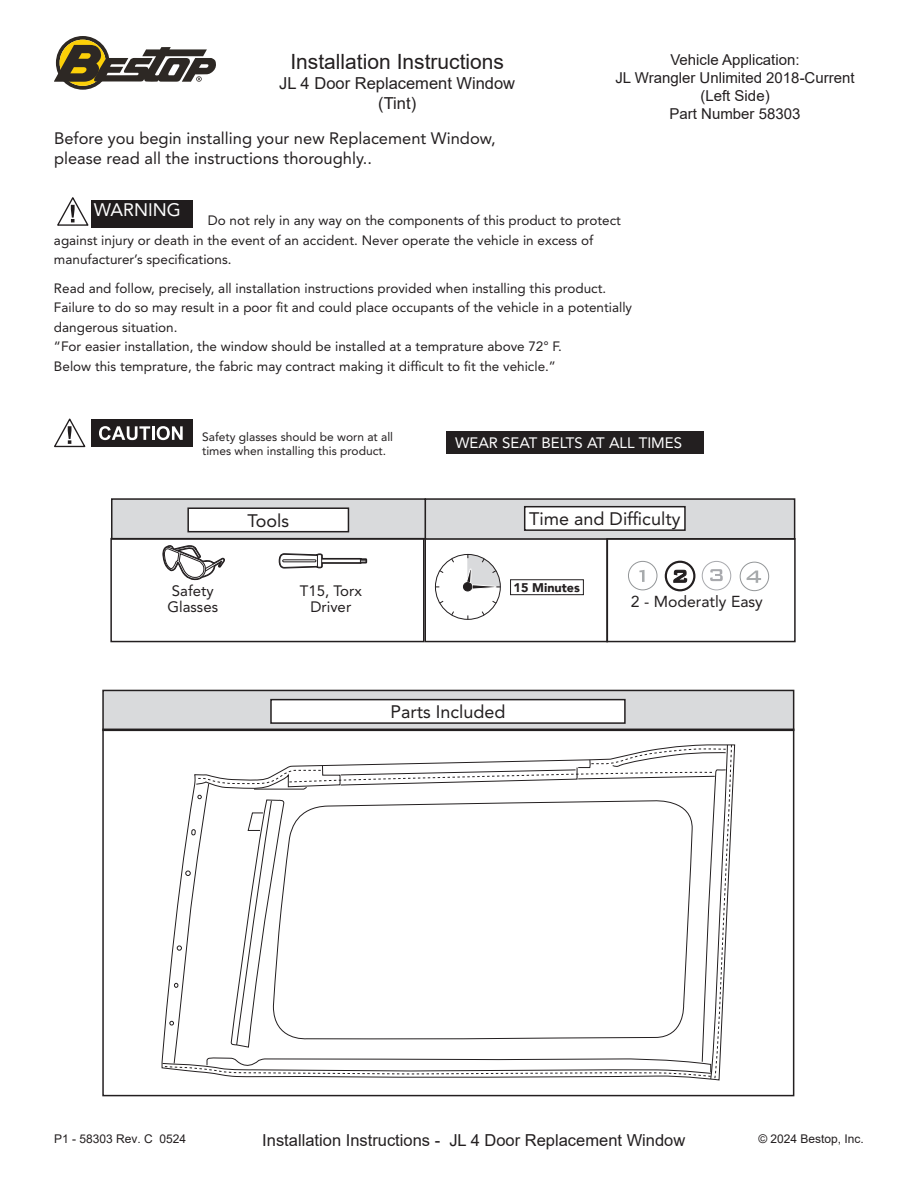
<style>
.page{position:relative;width:918px;height:1188px;background:#fff}
.page>*{position:absolute;margin:0;border:0;box-sizing:border-box;transform-origin:0 0}
.t1{font:21px "Arial";color:#231f20}
.t2{font:18px "Avenir LT Std";color:#231f20}
.t3{font:18px "Avenir LT Std";color:#fff}
.t4{font:16.5px/19.8px "Avenir LT Std";color:#231f20}
.t5{font:16.5px "Arial";color:#231f20}
.t6{font:15.75px "Avenir LT Std";color:#231f20}
.t7{font:15px "Arial";color:#231f20}
.t8{font:15px/16.5px "Avenir LT Std";color:#231f20;text-align:center}
.t9{font:15px "Avenir LT Std";color:#fff}
.t10{font:13.5px/19.5px "Avenir LT Std";color:#231f20}
.t11{font:900 12.6px "Avenir";color:#231f20}
.t12{font:12px/14.4px "Avenir LT Std";color:#231f20}
.t13{font:12px "Arial";color:#231f20}
</style>
<div class="page">
<svg style="left:54px;top:36px;width:162px;height:54px"></svg>
<div style="left:463px;top:583px;width:9px;height:8px;background:#231f20;border-radius:50%"></div>
<div style="left:463px;top:582px;width:9px;height:9px;border:1px solid #231f20;border-radius:50%"></div>
<div style="left:435px;top:554px;width:66px;height:66px;border:1px solid #231f20;border-radius:50%"></div>
<svg style="left:451px;top:558px;width:4px;height:5px"></svg>
<svg style="left:439px;top:600px;width:5px;height:4px"></svg>
<svg style="left:451px;top:611px;width:4px;height:5px"></svg>
<svg style="left:481px;top:611px;width:4px;height:5px"></svg>
<svg style="left:492px;top:600px;width:5px;height:4px"></svg>
<svg style="left:466px;top:554px;width:34px;height:35px"></svg>
<div style="left:510px;top:579px;width:74px;height:16px;border:1px solid #231f20"></div>
<div style="left:424px;top:538px;width:184px;height:104px;border:2px solid #231f20"></div>
<div style="left:425px;top:499px;width:370px;height:40px;background:#d9dadc"></div>
<div style="left:425px;top:498px;width:370px;height:42px;border:2px solid #231f20"></div>
<div style="left:628px;top:561px;width:29px;height:29px;border:1px solid #939698;border-radius:50%"></div>
<svg style="left:639px;top:570px;width:6px;height:12px"></svg>
<div style="left:665px;top:561px;width:30px;height:30px;border:2px solid #231f20;border-radius:50%"></div>
<svg style="left:673px;top:569px;width:15px;height:14px"></svg>
<div style="left:740px;top:562px;width:29px;height:29px;border:1px solid #939698;border-radius:50%"></div>
<svg style="left:747px;top:571px;width:14px;height:12px"></svg>
<div style="left:702px;top:561px;width:29px;height:29px;border:1px solid #a8a9ad;border-radius:50%"></div>
<svg style="left:710px;top:569px;width:13px;height:12px"></svg>
<div style="left:606px;top:538px;width:190px;height:104px;border:2px solid #231f20"></div>
<div style="left:525px;top:507px;width:160px;height:23px;background:#fff"></div>
<div style="left:524px;top:506px;width:162px;height:25px;border:2px solid #231f20"></div>
<div style="left:112px;top:499px;width:313px;height:40px;background:#d9dadc"></div>
<div style="left:111px;top:498px;width:315px;height:42px;border:2px solid #231f20"></div>
<div style="left:188px;top:508px;width:160px;height:24px;background:#fff"></div>
<div style="left:187px;top:507px;width:162px;height:25px;border:2px solid #231f20"></div>
<svg style="left:162px;top:545px;width:63px;height:35px"></svg>
<svg style="left:278px;top:553px;width:90px;height:16px"></svg>
<div style="left:282px;top:560px;width:34px;height:2px;border:1px solid #231f20"></div>
<div style="left:110px;top:538px;width:314px;height:104px;border:2px solid #231f20"></div>
<svg style="left:54px;top:418px;width:32px;height:30px"></svg>
<div style="left:92px;top:420px;width:101px;height:27px;background:#201c1d"></div>
<svg style="left:99px;top:426px;width:51px;height:14px"></svg>
<hr style="left:152px;top:426px;width:3px;height:14px;background:#fff">
<svg style="left:157px;top:426px;width:26px;height:14px"></svg>
<div style="left:446px;top:431px;width:258px;height:23px;background:#231f20"></div>
<svg style="left:57px;top:197px;width:32px;height:29px"></svg>
<div style="left:92px;top:200px;width:101px;height:27px;background:#201c1d"></div>
<div style="left:102px;top:690px;width:692px;height:41px;background:#d9dadc;border:2px solid #231f20"></div>
<div style="left:271px;top:700px;width:354px;height:23px;background:#fff"></div>
<div style="left:270px;top:699px;width:356px;height:25px;border:2px solid #231f20"></div>
<svg style="left:162px;top:744px;width:570px;height:336px"></svg>
<div style="left:102px;top:729px;width:692px;height:367px;border:2px solid #231f20"></div>
<p class="t1" style="left:290px;top:47px;width:215px">Installation Instructions</p>
<p class="t5" style="left:279px;top:72px;width:237px">JL 4 Door Replacement Window</p>
<p class="t5" style="left:378px;top:92px;width:39px">(Tint)</p>
<p class="t4" style="left:54px;top:128px;width:443px">Before you begin installing your new Replacement Window, please read all the instructions thoroughly..</p>
<p class="t7" style="left:670px;top:49px;width:131px">Vehicle Application:</p>
<p class="t7" style="left:615px;top:67px;width:241px">JL Wrangler Unlimited 2018-Current</p>
<p class="t7" style="left:700px;top:85px;width:71px">(Left Side)</p>
<p class="t7" style="left:670px;top:103px;width:132px">Part Number 58303</p>
<p class="t3" style="left:94px;top:199px;width:89px">WARNING</p>
<p class="t10" style="left:54px;top:211px;width:568px;text-indent:154px">Do not rely in any way on the components of this product to protect against injury or death in the event of an accident. Never operate the vehicle in excess of manufacturer’s specifications.</p>
<p class="t10" style="left:54px;top:278px;width:580px">Read and follow, precisely, all installation instructions provided when installing this product.<br>Failure to do so may result in a poor fit and could place occupants of the vehicle in a potentially dangerous situation.</p>
<p class="t10" style="left:54px;top:337px;width:509px">“For easier installation, the window should be installed at a temprature above 72° F.</p>
<p class="t10" style="left:54px;top:356px;width:503px">Below this temprature, the fabric may contract making it difficult to fit the vehicle.”</p>
<p class="t12" style="left:202px;top:430px;width:192px">Safety glasses should be worn at all times when installing this product.</p>
<p class="t9" style="left:455px;top:434px;width:229px">WEAR SEAT BELTS AT ALL TIMES</p>
<p class="t8" style="left:172px;top:583px;width:43px">Safety</p>
<p class="t8" style="left:168px;top:599px;width:52px">Glasses</p>
<p class="t2" style="left:247px;top:510px;width:43px">Tools</p>
<p class="t2" style="left:529px;top:509px;width:153px">Time and Difficulty</p>
<p class="t8" style="left:300px;top:582px;width:64px">T15, Torx<br>Driver</p>
<p class="t11" style="left:514px;top:577px;width:68px">15 Minutes</p>
<p class="t6" style="left:631px;top:592px;width:134px">2 - Moderatly Easy</p>
<p class="t2" style="left:390px;top:701px;width:117px">Parts Included</p>
<p class="t13" style="left:54px;top:1130px;width:134px">P1 - 58303 Rev. C 0524</p>
<p class="t5" style="left:262px;top:1129px;width:425px">Installation Instructions - JL 4 Door Replacement Window</p>
<p class="t13" style="left:758px;top:1130px;width:107px">© 2024 Bestop, Inc.</p>
</div>
